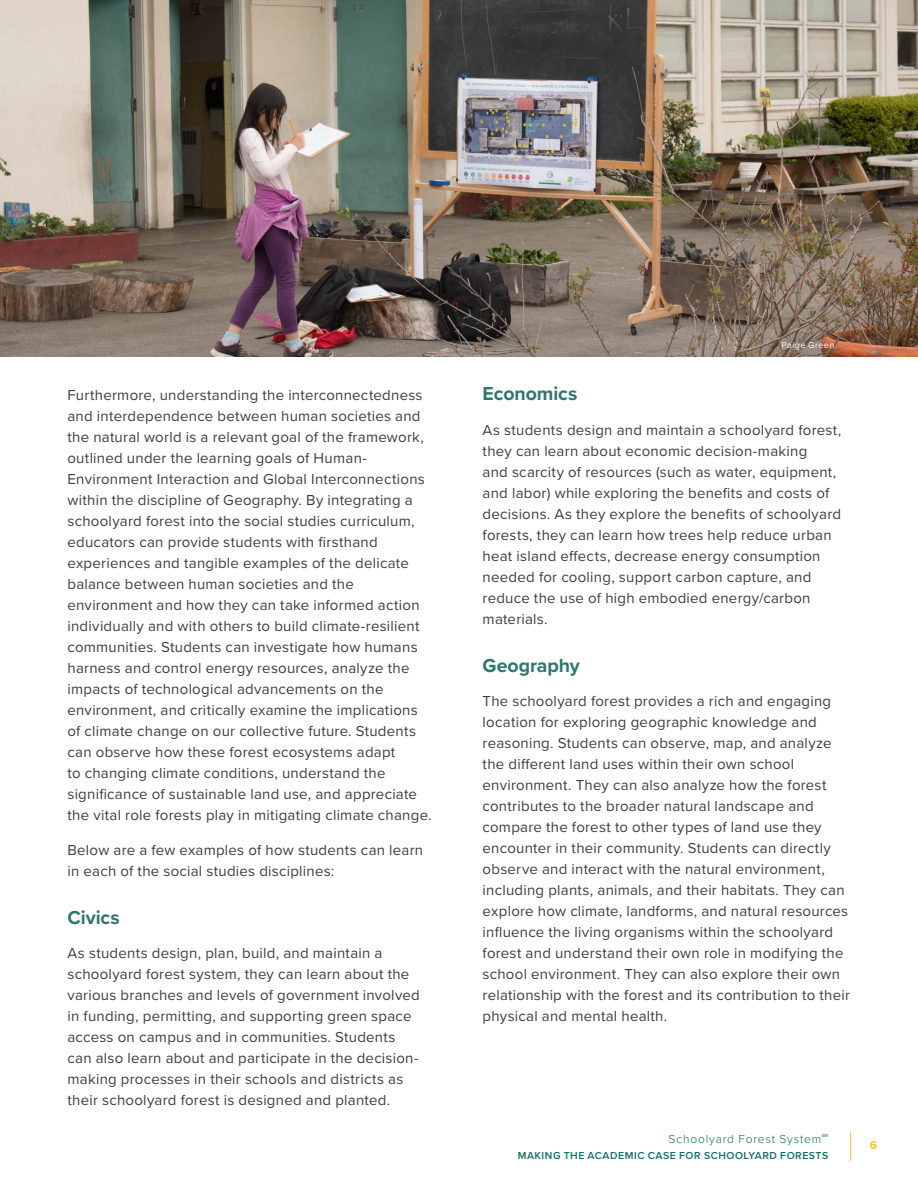
<style>
.page{position:relative;width:918px;height:1188px;background:#fff}
.page>*{position:absolute;margin:0;border:0;box-sizing:border-box;transform-origin:0 0}
.t1{font:700 19.5px "Proxima Nova";color:#2d776e}
.Text{font:15px/21px "Proxima Nova";letter-spacing:.015em;color:#3e3e3f}
.t2{font:300 12px "Proxima Nova";letter-spacing:.065em;color:#106e62}
.t3{font:700 12px "Proxima Nova";color:#fbc814}
.t4{font:600 10.5px "Proxima Nova";letter-spacing:.05em;color:#106e62}
.t5{font:9px "Proxima Nova";letter-spacing:.045em;color:#fff}
.s1{font-size:13.5px}
</style>
<div class="page">
<svg style="left:850px;top:1132px;width:1px;height:29px"></svg>
<img style="left:1px;top:0;width:917px;height:356px">
<p class="Text" style="left:68px;top:384px;width:366px">Furthermore, understanding the interconnectedness and interdependence between human societies and the natural world is a relevant goal of the framework, outlined under the learning goals of Human-Environment Interaction and Global Interconnections within the discipline of Geography. By integrating a schoolyard forest into the social studies curriculum, educators can provide students with firsthand experiences and tangible examples of the delicate balance between human societies and the environment and how they can take informed action individually and with others to build climate-resilient communities. Students can investigate how humans harness and control energy resources, analyze the impacts of technological advancements on the environment, and critically examine the implications of climate change on our collective future. Students can observe how these forest ecosystems adapt<br>to changing climate conditions, understand the significance of sustainable land use, and appreciate the vital role forests play in mitigating climate change.</p>
<p class="Text" style="left:68px;top:838px;width:357px">Below are a few examples of how students can learn in each of the social studies disciplines:</p>
<h2 class="t1" style="left:68px;top:903px;width:54px">Civics</h2>
<p class="Text" style="left:68px;top:942px;width:354px">As students design, plan, build, and maintain a schoolyard forest system, they can learn about the various branches and levels of government involved in funding, permitting, and supporting green space access on campus and in communities. Students can also learn about and participate in the decision&shy;making processes in their schools and districts as their schoolyard forest is designed and planted.</p>
<p class="t5" style="left:782px;top:339px;width:54px">Paige Green</p>
<h2 class="t1" style="left:483px;top:379px;width:96px">Economics</h2>
<p class="Text" style="left:483px;top:418px;width:360px">As students design and maintain a schoolyard forest, they can learn about economic decision-making<br>and scarcity of resources (such as water, equipment, and labor) while exploring the benefits and costs of decisions. As they explore the benefits of schoolyard forests, they can learn how trees help reduce urban heat island effects, decrease energy consumption needed for cooling, support carbon capture, and reduce the use of high embodied energy/carbon materials.</p>
<h2 class="t1" style="left:483px;top:651px;width:99px">Geography</h2>
<p class="Text" style="left:483px;top:690px;width:369px">The schoolyard forest provides a rich and engaging location for exploring geographic knowledge and reasoning. Students can observe, map, and analyze the different land uses within their own school environment. They can also analyze how the forest contributes to the broader natural landscape and compare the forest to other types of land use they encounter in their community. Students can directly observe and interact with the natural environment, including plants, animals, and their habitats. They can explore how climate, landforms, and natural resources influence the living organisms within the schoolyard forest and understand their own role in modifying the school environment. They can also explore their own relationship with the forest and its contribution to their physical and mental health.</p>
<p class="t2" style="left:669px;top:1130px;width:161px">Schoolyard Forest System<span class="s1">℠</span></p>
<p class="t4" style="left:518px;top:1148px;width:312px">MAKING THE ACADEMIC CASE FOR SCHOOLYARD FORESTS</p>
<p class="t3" style="left:870px;top:1137px;width:9px">6</p>
</div>
